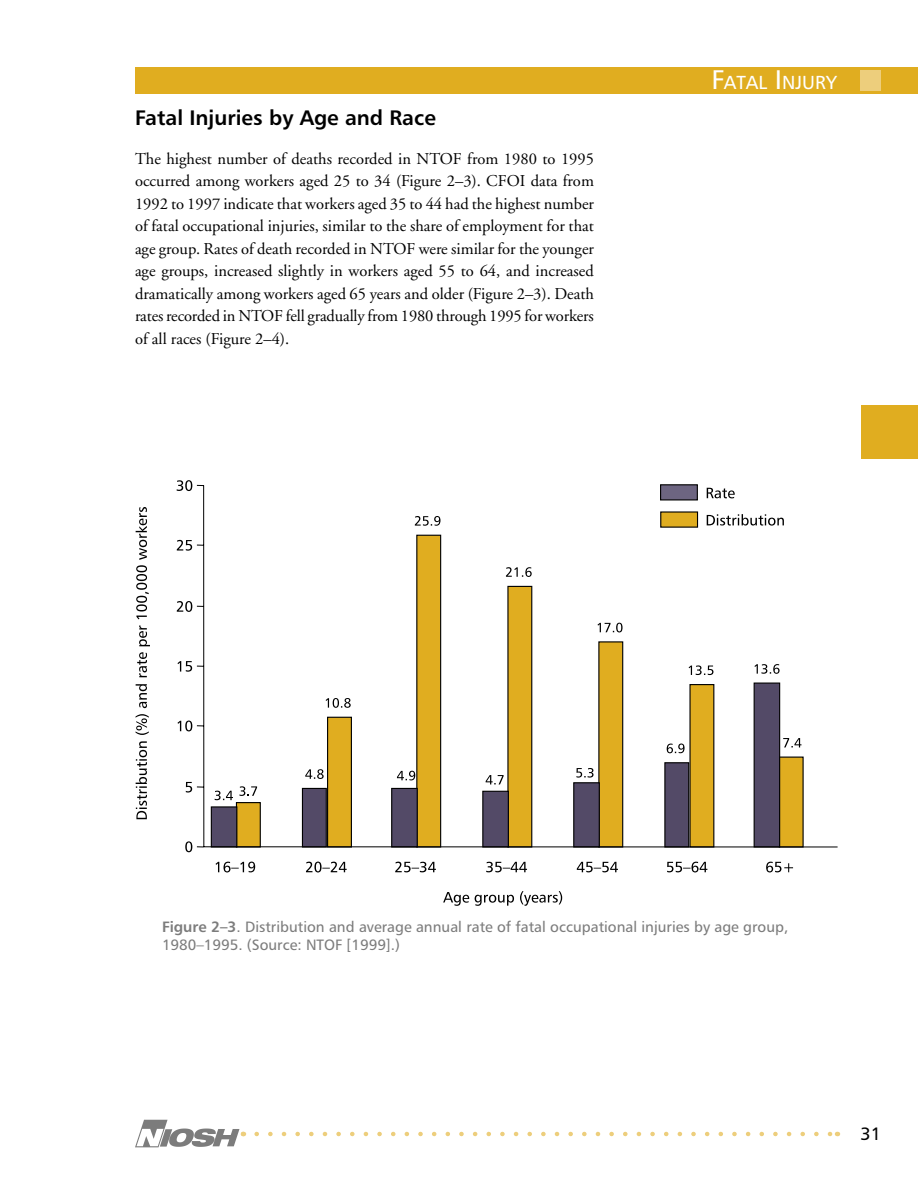
<style>
.page{position:relative;width:918px;height:1188px;background:#fff}
.page>*{position:absolute;margin:0;border:0;box-sizing:border-box;transform-origin:0 0}
.t1{font:21px "Humanist 777 BT Bold B";color:#000}
.t2{font:18.9px "Humanist 777 BT Roman B";color:#fff}
.t3{font:18px "Humanist 777 BT Roman B";color:#000}
.t4{font:16.5px/22.5px "Adobe Garamond";letter-spacing:-.01em;color:#000;text-align:justify}
.t5{font:15px/18px "Humanist 777 BT Roman B";color:#7c7c7c}
.s1{font-size:27px}
.s2{font-family:"Humanist 777 BT Bold B"}
</style>
<div class="page">
<div style="left:135px;top:68px;width:783px;height:26px;background:#e0ad20"></div>
<div style="left:861px;top:71px;width:20px;height:20px;background:#edce7c"></div>
<div style="left:861px;top:405px;width:57px;height:54px;background:#e0ad20"></div>
<svg style="left:135px;top:1120px;width:703px;height:27px"></svg>
<svg style="left:707px;top:488px;width:28px;height:10px"></svg>
<svg style="left:707px;top:514px;width:77px;height:12px"></svg>
<svg style="left:660px;top:511px;width:39px;height:17px"></svg>
<svg style="left:660px;top:484px;width:38px;height:17px"></svg>
<svg style="left:136px;top:741px;width:11px;height:78px"></svg>
<svg style="left:136px;top:714px;width:13px;height:21px"></svg>
<svg style="left:136px;top:684px;width:11px;height:24px"></svg>
<svg style="left:137px;top:652px;width:10px;height:25px"></svg>
<svg style="left:139px;top:625px;width:11px;height:21px"></svg>
<svg style="left:136px;top:507px;width:13px;height:112px"></svg>
<hr style="left:203px;top:485px;width:1px;height:362px;background:#000">
<hr style="left:204px;top:847px;width:634px;height:1px;background:#000">
<svg style="left:326px;top:698px;width:25px;height:10px"></svg>
<svg style="left:415px;top:516px;width:25px;height:10px"></svg>
<svg style="left:506px;top:567px;width:26px;height:10px"></svg>
<svg style="left:597px;top:623px;width:26px;height:9px"></svg>
<svg style="left:689px;top:665px;width:24px;height:10px"></svg>
<svg style="left:753px;top:682px;width:51px;height:166px"></svg>
<svg style="left:754px;top:664px;width:26px;height:10px"></svg>
<svg style="left:664px;top:684px;width:51px;height:164px"></svg>
<svg style="left:301px;top:716px;width:52px;height:132px"></svg>
<svg style="left:391px;top:534px;width:51px;height:314px"></svg>
<svg style="left:482px;top:585px;width:51px;height:263px"></svg>
<svg style="left:573px;top:641px;width:51px;height:207px"></svg>
<svg style="left:185px;top:841px;width:19px;height:11px"></svg>
<svg style="left:186px;top:782px;width:18px;height:11px"></svg>
<svg style="left:177px;top:721px;width:27px;height:10px"></svg>
<svg style="left:177px;top:661px;width:27px;height:11px"></svg>
<svg style="left:177px;top:601px;width:27px;height:11px"></svg>
<svg style="left:177px;top:540px;width:27px;height:11px"></svg>
<svg style="left:177px;top:480px;width:27px;height:11px"></svg>
<svg style="left:216px;top:862px;width:39px;height:10px"></svg>
<svg style="left:306px;top:862px;width:41px;height:10px"></svg>
<svg style="left:395px;top:862px;width:41px;height:10px"></svg>
<svg style="left:486px;top:862px;width:41px;height:10px"></svg>
<svg style="left:577px;top:862px;width:41px;height:10px"></svg>
<svg style="left:667px;top:862px;width:40px;height:10px"></svg>
<svg style="left:766px;top:862px;width:27px;height:10px"></svg>
<svg style="left:443px;top:892px;width:26px;height:14px"></svg>
<svg style="left:475px;top:895px;width:39px;height:11px"></svg>
<svg style="left:520px;top:891px;width:42px;height:15px"></svg>
<svg style="left:210px;top:786px;width:51px;height:62px"></svg>
<p class="t1" style="left:135px;top:104px;width:302px">Fatal Injuries by Age and Race</p>
<p class="t4" style="left:135px;top:148px;width:461px">The highest number of deaths recorded in NTOF from 1980 to 1995 occurred among workers aged 25 to 34 (Figure 2–3). CFOI data from 1992 to 1997 indicate that workers aged 35 to 44 had the highest number of fatal occupational injuries, similar to the share of employment for that age group. Rates of death recorded in NTOF were similar for the younger age groups, increased slightly in workers aged 55 to 64, and increased dramatically among workers aged 65 years and older (Figure 2–3). Death rates recorded in NTOF fell gradually from 1980 through 1995 for workers of all races (Figure 2–4).</p>
<p class="t2" style="left:712px;top:71px;width:127px"><span class="s1">F</span>ATAL <span class="s1">I</span>NJURY</p>
<p class="t5" style="left:162px;top:917px;width:628px"><span class="s2">Figure 2–3</span>. Distribution and average annual rate of fatal occupational injuries by age group,<br>1980–1995. (Source: NTOF [1999].)</p>
<p class="t3" style="left:860px;top:1123px;width:22px">31</p>
</div>
